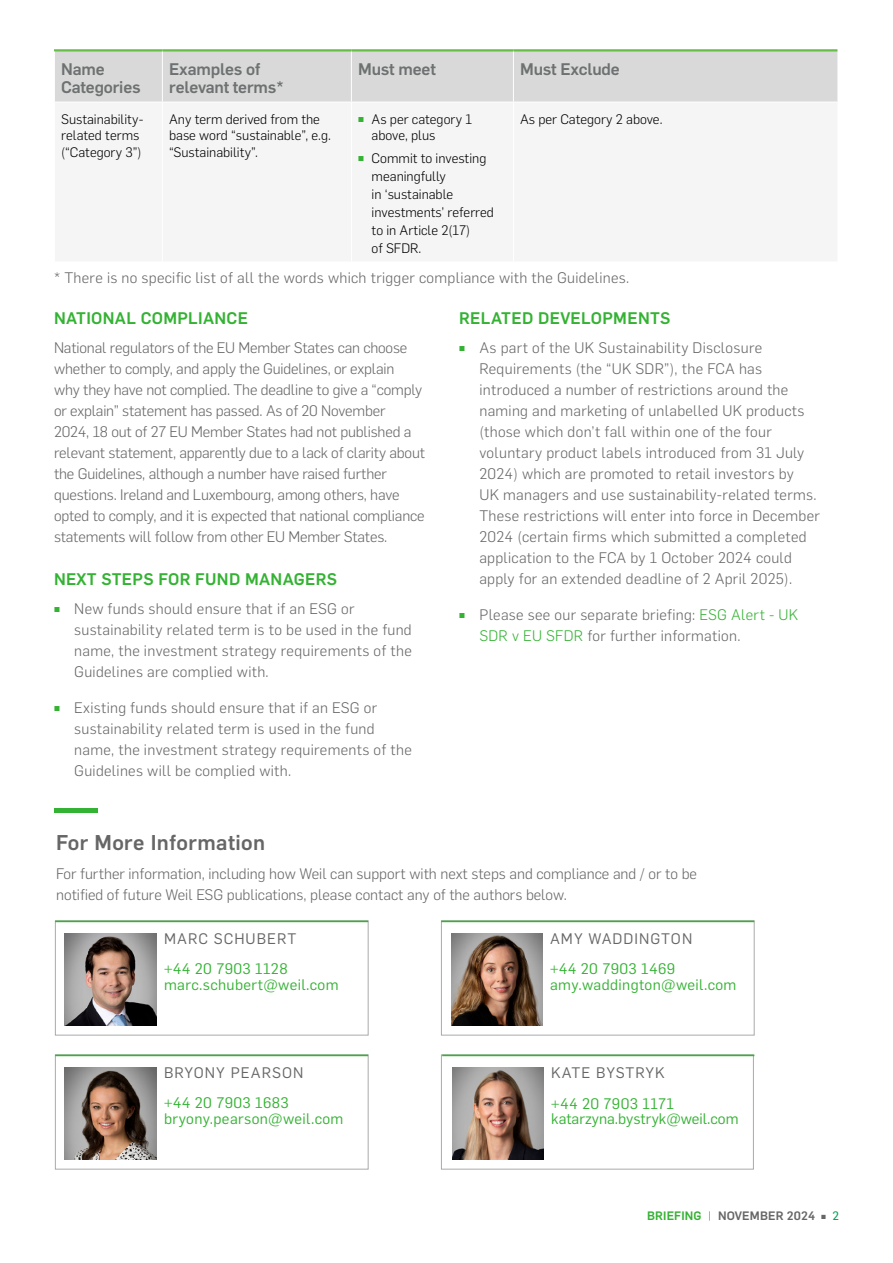
<style>
.page{position:relative;width:893px;height:1263px;background:#fff}
.page>*{position:absolute;margin:0;border:0;box-sizing:border-box;transform-origin:0 0}
.t1{font:500 21px "Flama";letter-spacing:.02em;color:#666}
.t2{font:500 16.5px "Flama";letter-spacing:.02em;color:#34b233}
.t3{font:500 16.5px/18px "Flama";letter-spacing:-.01em;color:#6e7171}
.t4{font:300 15px/21px "Flama";letter-spacing:.02em;color:#666}
.t5{font:300 15px/21px "Flama";letter-spacing:-.01em;color:#666}
.t6{font:300 15px/21px "Flama";color:#666}
.t7{font:15px/15.3px "Flama";letter-spacing:.025em;color:#34b233}
.t8{font:15px "Flama";letter-spacing:.07em;color:#666}
.t9{font:15px/15.3px "Flama";color:#34b233}
.t10{font:300 13.5px/16.5px "Flama";color:#000}
.t11{font:500 12px "Flama";letter-spacing:.01em;color:#666}
.s1{font-size:9px;color:#34b233}
.s2{color:#34b233}
.s3{font-weight:300}
.s4{font-family:"Flama Basic";font-weight:400;font-size:7.5px}
.s5{font-family:"Flama Basic";font-weight:400;color:#00a551}
</style>
<div class="page">
<div style="left:55px;top:52px;width:782px;height:50px;background:#d9d9d9"></div>
<hr style="left:54px;top:49px;width:108px;height:3px;background:#68bd49">
<hr style="left:162px;top:49px;width:189px;height:3px;background:#68bd49">
<hr style="left:351px;top:49px;width:162px;height:3px;background:#68bd49">
<hr style="left:513px;top:49px;width:324px;height:3px;background:#68bd49">
<hr style="left:162px;top:52px;width:1px;height:50px;background:#fff">
<hr style="left:351px;top:52px;width:1px;height:50px;background:#fff">
<hr style="left:513px;top:52px;width:1px;height:50px;background:#fff">
<div style="left:441px;top:920px;width:313px;height:115px;background:#fff;border:1px solid #aaa"></div>
<img style="left:451px;top:933px;width:92px;height:92px">
<hr style="left:441px;top:920px;width:313px;height:2px;background:#34b233">
<div style="left:55px;top:920px;width:313px;height:115px;background:#fff;border:1px solid #aaa"></div>
<img style="left:65px;top:933px;width:92px;height:92px">
<hr style="left:55px;top:920px;width:313px;height:2px;background:#34b233">
<div style="left:55px;top:1054px;width:313px;height:115px;background:#fff;border:1px solid #aaa"></div>
<img style="left:65px;top:1067px;width:92px;height:92px">
<hr style="left:55px;top:1054px;width:313px;height:2px;background:#34b233">
<div style="left:441px;top:1054px;width:313px;height:115px;background:#fff;border:1px solid #aaa"></div>
<hr style="left:442px;top:1054px;width:312px;height:2px;background:#34b233">
<img style="left:452px;top:1068px;width:92px;height:92px">
<div style="left:54px;top:808px;width:43px;height:5px;background:#34b233"></div>
<p class="t3" style="left:61px;top:59px;width:81px">Name<br>Categories</p>
<p class="t3" style="left:169px;top:59px;width:116px">Examples of relevant terms*</p>
<p class="t3" style="left:358px;top:59px;width:79px">Must meet</p>
<p class="t3" style="left:520px;top:59px;width:101px">Must Exclude</p>
<p class="t10" style="left:61px;top:110px;width:84px">Sustainability&shy;related terms (“Category 3”)</p>
<p class="t10" style="left:169px;top:110px;width:163px">Any term derived from the base word “sustainable”, e.g. “Sustainability”.</p>
<p class="t10" style="left:372px;top:110px;width:102px;text-indent:-14px"><span class="s1">▪</span> As per category 1 above, plus</p>
<p class="t10" style="left:520px;top:110px;width:144px">As per Category 2 above.</p>
<p class="t10" style="left:372px;top:148px;width:124px;line-height:18px;text-indent:-14px"><span class="s1">▪</span> Commit to investing meaningfully<br>in ‘sustainable investments’ referred to in Article 2(17)<br>of SFDR.</p>
<p class="t4" style="left:54px;top:267px;width:577px">* There is no specific list of all the words which trigger compliance with the Guidelines.</p>
<p class="t2" style="left:54px;top:306px;width:196px">NATIONAL COMPLIANCE</p>
<p class="t5" style="left:54px;top:336px;width:373px">National regulators of the EU Member States can choose whether to comply, and apply the Guidelines, or explain<br>why they have not complied. The deadline to give a “comply or explain” statement has passed. As of 20 November<br>2024, 18 out of 27 EU Member States had not published a relevant statement, apparently due to a lack of clarity about the Guidelines, although a number have raised further questions. Ireland and Luxembourg, among others, have opted to comply, and it is expected that national compliance statements will follow from other EU Member States.</p>
<p class="t2" style="left:54px;top:567px;width:285px">NEXT STEPS FOR FUND MANAGERS</p>
<p class="t4" style="left:74px;top:597px;width:339px;text-indent:-20px"><span class="s1">▪</span> New funds should ensure that if an ESG or sustainability related term is to be used in the fund name, the investment strategy requirements of the Guidelines are complied with.</p>
<p class="t4" style="left:74px;top:696px;width:339px;text-indent:-20px"><span class="s1">▪</span> Existing funds should ensure that if an ESG or sustainability related term is used in the fund name, the investment strategy requirements of the Guidelines will be complied with.</p>
<p class="t2" style="left:459px;top:306px;width:213px">RELATED DEVELOPMENTS</p>
<p class="t4" style="left:479px;top:336px;width:342px;text-indent:-20px"><span class="s1">▪</span> As part of the UK Sustainability Disclosure Requirements (the “UK SDR”), the FCA has introduced a number of restrictions around the naming and marketing of unlabelled UK products (those which don’t fall within one of the four voluntary product labels introduced from 31 July 2024) which are promoted to retail investors by<br>UK managers and use sustainability-related terms.<br>These restrictions will enter into force in December 2024 (certain firms which submitted a completed application to the FCA by 1 October 2024 could apply for an extended deadline of 2 April 2025).</p>
<p class="t4" style="left:479px;top:603px;width:320px;text-indent:-20px"><span class="s1">▪</span> Please see our separate briefing: <span class="s2">ESG Alert - UK<br>SDR v EU SFDR</span> for further information.</p>
<h1 class="t1" style="left:56px;top:827px;width:210px">For More Information</h1>
<p class="t6" style="left:56px;top:862px;width:642px">For further information, including how Weil can support with next steps and compliance and / or to be notified of future Weil ESG publications, please contact any of the authors below.</p>
<p class="t8" style="left:550px;top:928px;width:144px">AMY WADDINGTON</p>
<p class="t7" style="left:550px;top:960px;width:188px">+44 20 7903 1469 amy.waddington@weil.com</p>
<p class="t8" style="left:164px;top:928px;width:134px">MARC SCHUBERT</p>
<p class="t7" style="left:164px;top:960px;width:176px">+44 20 7903 1128 marc.schubert@weil.com</p>
<p class="t8" style="left:164px;top:1062px;width:141px">BRYONY PEARSON</p>
<p class="t7" style="left:164px;top:1094px;width:181px">+44 20 7903 1683 bryony.pearson@weil.com</p>
<p class="t8" style="left:551px;top:1062px;width:115px">KATE BYSTRYK</p>
<p class="t9" style="left:551px;top:1095px;width:189px">+44 20 7903 1171 katarzyna.bystryk@weil.com</p>
<p class="t11" style="left:647px;top:1207px;width:193px"><span class="s2">BRIEFING</span> <span class="s3">|</span> NOVEMBER 2024 <span class="s4">▪</span> <span class="s5">2</span></p>
</div>
